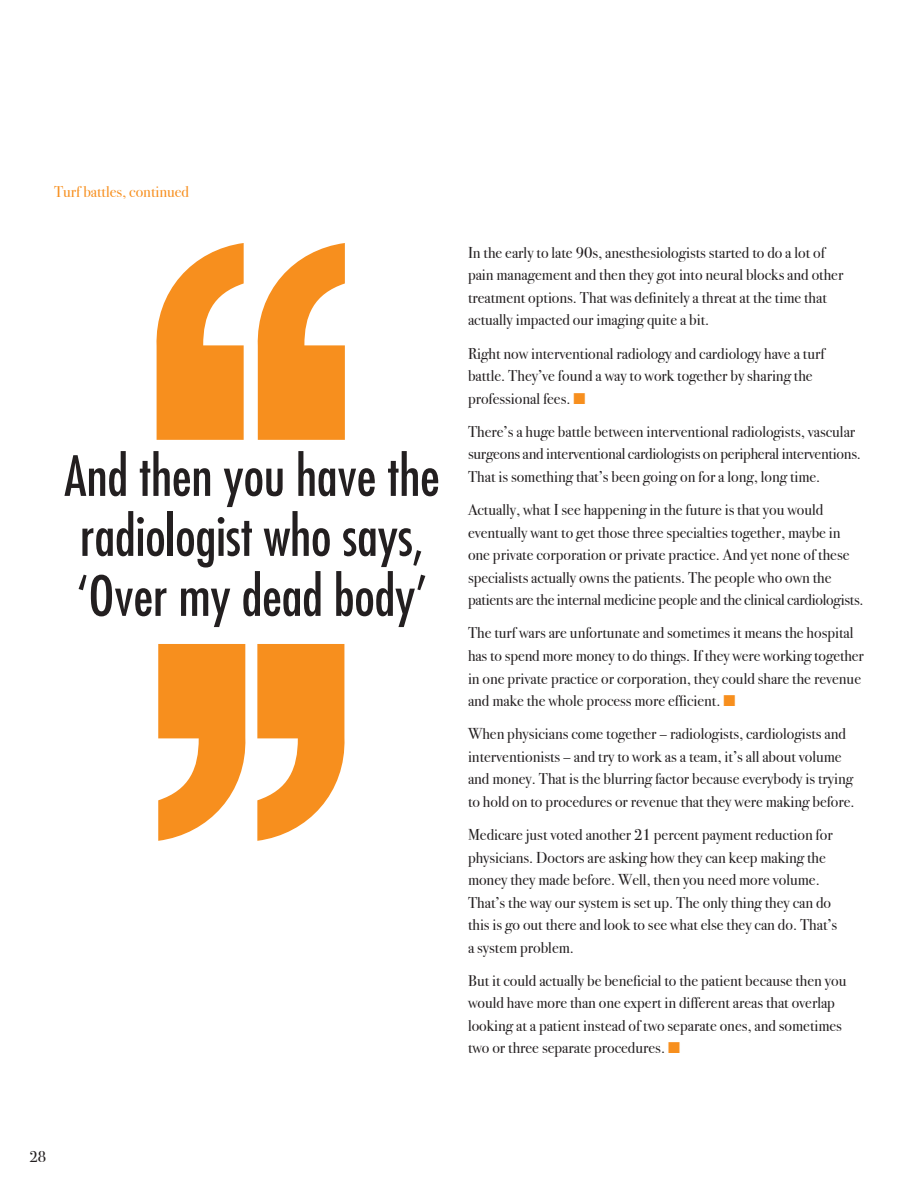
<style>
.page{position:relative;width:918px;height:1188px;background:#fff}
.page>*{position:absolute;margin:0;border:0;box-sizing:border-box;transform-origin:0 0}
.t1{font:condensed 54px/60px "Futura";color:#231f20}
.t2{font:15.75px/22.5px "Bodoni Svty Two ITCTT Book";color:#231f20}
.t3{font:15.75px "Bodoni Svty Two ITCTT Book";color:#f78f1e}
.s1{color:#f78f1e}
</style>
<div class="page">
<svg style="left:158px;top:644px;width:187px;height:197px"></svg>
<svg style="left:157px;top:243px;width:188px;height:197px"></svg>
<p class="t3" style="left:54px;top:179px;width:137px">Turf battles, continued</p>
<h1 class="t1" style="left:64px;top:445px;width:377px">And then you have the radiologist who says, ‘Over my dead body’</h1>
<p class="t2" style="left:468px;top:239px;width:377px">In the early to late 90s, anesthesiologists started to do a lot of pain management and then they got into neural blocks and other treatment options. That was definitely a threat at the time that actually impacted our imaging quite a bit.</p>
<p class="t2" style="left:468px;top:340px;width:358px">Right now interventional radiology and cardiology have a turf battle. They’ve found a way to work together by sharing the professional fees. <span class="s1">■</span></p>
<p class="t2" style="left:468px;top:419px;width:394px">There’s a huge battle between interventional radiologists, vascular surgeons and interventional cardiologists on peripheral interventions.<br>That is something that’s been going on for a long, long time.</p>
<p class="t2" style="left:468px;top:497px;width:397px">Actually, what I see happening in the future is that you would eventually want to get those three specialties together, maybe in one private corporation or private practice. And yet none of these specialists actually owns the patients. The people who own the patients are the internal medicine people and the clinical cardiologists.</p>
<p class="t2" style="left:468px;top:620px;width:397px">The turf wars are unfortunate and sometimes it means the hospital has to spend more money to do things. If they were working together in one private practice or corporation, they could share the revenue and make the whole process more efficient. <span class="s1">■</span></p>
<p class="t2" style="left:468px;top:721px;width:388px">When physicians come together – radiologists, cardiologists and interventionists – and try to work as a team, it’s all about volume and money. That is the blurring factor because everybody is trying to hold on to procedures or revenue that they were making before.</p>
<p class="t2" style="left:468px;top:822px;width:371px">Medicare just voted another 21 percent payment reduction for physicians. Doctors are asking how they can keep making the money they made before. Well, then you need more volume.<br>That’s the way our system is set up. The only thing they can do this is go out there and look to see what else they can do. That’s a system problem.</p>
<p class="t2" style="left:468px;top:968px;width:380px">But it could actually be beneficial to the patient because then you would have more than one expert in different areas that overlap looking at a patient instead of two separate ones, and sometimes two or three separate procedures. <span class="s1">■</span></p>
<p class="t2" style="left:29px;top:1144px;width:18px">28</p>
</div>
